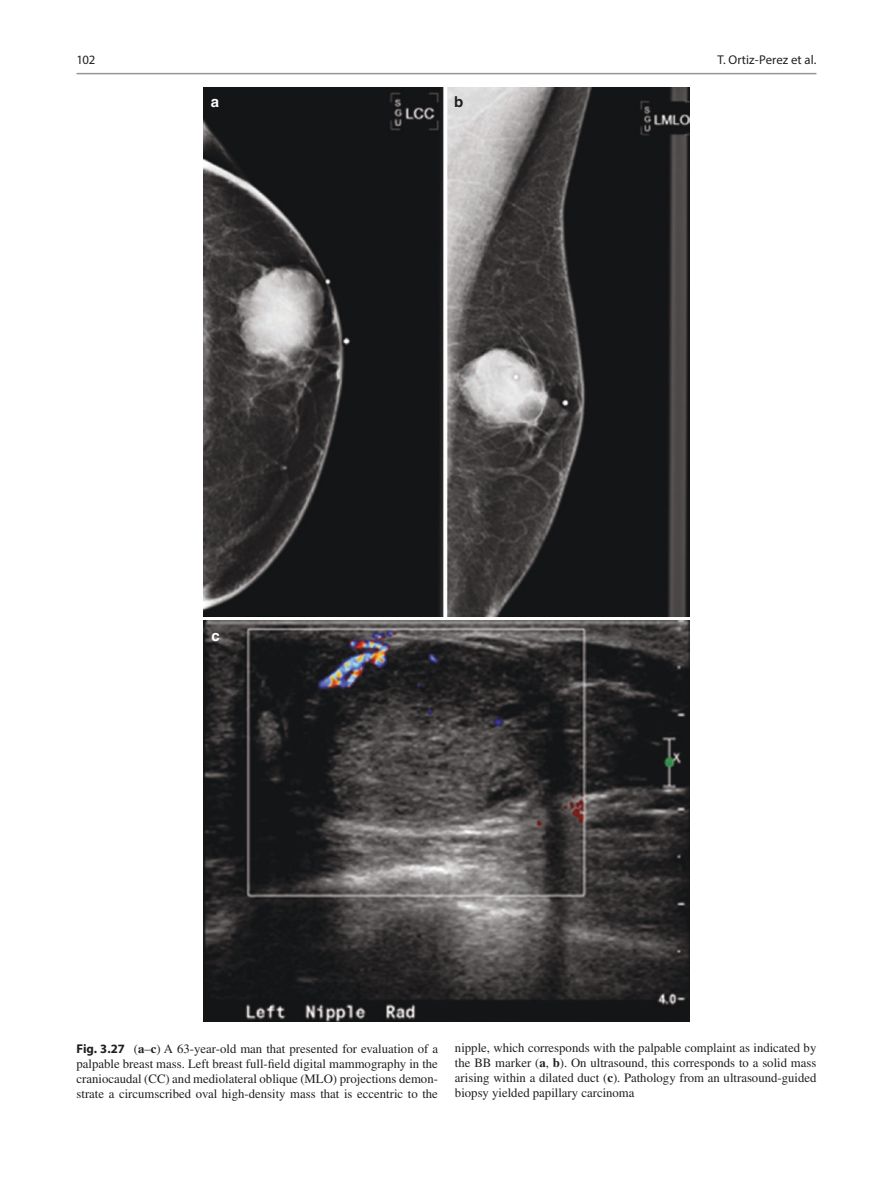
<style>
.page{position:relative;width:893px;height:1187px;background:#fff}
.page>*{position:absolute;margin:0;border:0;box-sizing:border-box;transform-origin:0 0}
.t1{font:15px "Helvetica Bold 9";color:#fff}
.t2{font:15px "Helvetica Bold 9";color:#231f20}
.t3{font:12.75px/15px "Times LT Std";color:#231f20;text-align:justify}
.t4{font:12.75px "Myriad Pro Regular 2";letter-spacing:.005em;color:#231f20}
.t5{font:12.75px "Myriad Pro";color:#231f20}
.s1{font-family:"Myriad Pro";font-weight:700}
.s2{font-weight:700}
</style>
<div class="page">
<img style="left:203px;top:88px;width:487px;height:528px">
<img style="left:203px;top:620px;width:487px;height:401px">
<hr style="left:77px;top:73px;width:739px;height:1px;background:#939598">
<p class="t5" style="left:77px;top:52px;width:20px">102</p>
<p class="t1" style="left:211px;top:92px;width:10px">a</p>
<p class="t2" style="left:454px;top:92px;width:11px">b</p>
<p class="t1" style="left:211px;top:626px;width:10px">c</p>
<p class="t4" style="left:717px;top:52px;width:101px">T. Ortiz-Perez et al.</p>
<p class="t3" style="left:77px;top:1041px;width:363px"><span class="s1">Fig. 3.27</span> (<span class="s2">a</span>–<span class="s2">c</span>) A 63-year-old man that presented for evaluation of a palpable breast mass. Left breast full-field digital mammography in the craniocaudal (CC) and mediolateral oblique (MLO) projections demon&shy;strate a circumscribed oval high-density mass that is eccentric to the</p>
<p class="t3" style="left:455px;top:1040px;width:363px">nipple, which corresponds with the palpable complaint as indicated by the BB marker (<span class="s2">a</span>, <span class="s2">b</span>). On ultrasound, this corresponds to a solid mass arising within a dilated duct (<span class="s2">c</span>). Pathology from an ultrasound-guided biopsy yielded papillary carcinoma</p>
</div>
